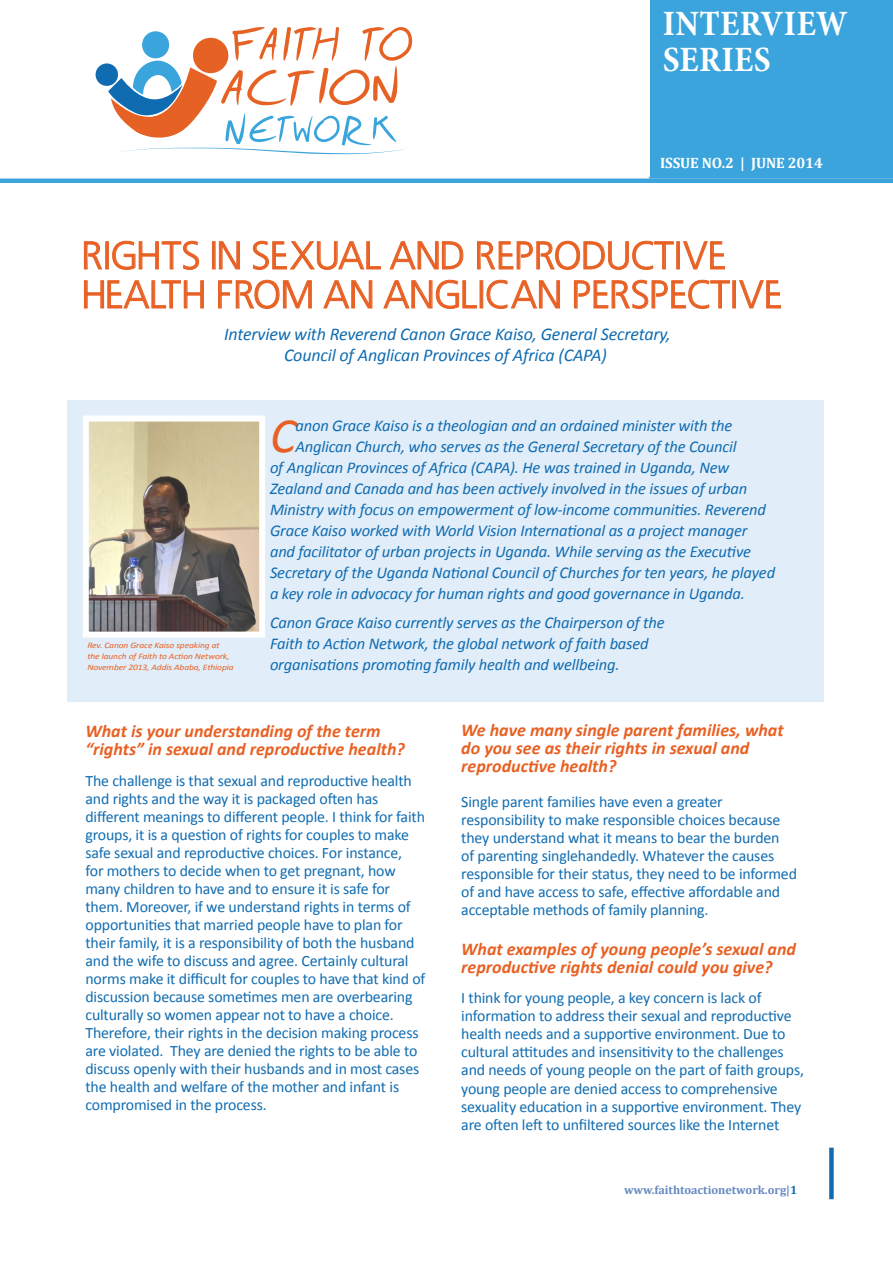
<style>
.page{position:relative;width:893px;height:1263px;background:#fff}
.page>*{position:absolute;margin:0;border:0;box-sizing:border-box;transform-origin:0 0}
.Intro_copy{font:italic 49.65px "Calibri";color:#e86124}
.Subhead__green{font:39px/39px "Bastardus Sans";color:#e86124}
.Subhead__red__copy_2{font:700 condensed 36px/36px "Minion Pro";letter-spacing:.01em;color:#fff}
.Heading_2{font:italic 700 18px/18px "Calibri";color:#e86124}
.Intro_copy-2{font:italic 18px/21px "Calibri";letter-spacing:-.01em;color:#106cb1;text-align:center}
.Body_Copy{font:italic 700 18px/18px "Calibri";color:#e86124}
.Intro_copy-3{font:italic 16.5px/21px "Calibri";letter-spacing:-.01em;color:#106cb1}
.Body_Copy-2{font:15.9px/18px "Calibri";letter-spacing:-.01em;color:#106cb1}
.t1{font:700 15px "Cambria";letter-spacing:-.01em;color:#fff}
.t2{font:700 12px "Cambria";color:#6589c2}
.Intro_copy-4{font:italic 8.4px/11.4px "Calibri";letter-spacing:-.01em;color:#e86124;scale:1.13 1}
.s1{color:#106cb1}
</style>
<div class="page">
<div style="left:829px;top:1148px;width:5px;height:51px;background:#106cb1"></div>
<div style="left:68px;top:401px;width:756px;height:301px;background:#e1edf8"></div>
<svg style="left:84px;top:241px;width:19px;height:29px"></svg>
<div style="left:105px;top:241px;width:4px;height:28px;border:1px solid #e86124"></div>
<svg style="left:112px;top:240px;width:87px;height:30px"></svg>
<div style="left:212px;top:241px;width:3px;height:28px;border:1px solid #e86124"></div>
<svg style="left:219px;top:241px;width:21px;height:29px"></svg>
<svg style="left:253px;top:240px;width:128px;height:30px"></svg>
<svg style="left:389px;top:241px;width:75px;height:29px"></svg>
<svg style="left:477px;top:240px;width:197px;height:30px"></svg>
<div style="left:676px;top:241px;width:4px;height:28px;border:1px solid #e86124"></div>
<svg style="left:683px;top:241px;width:42px;height:29px"></svg>
<svg style="left:84px;top:280px;width:120px;height:29px"></svg>
<svg style="left:218px;top:279px;width:94px;height:30px"></svg>
<svg style="left:323px;top:280px;width:50px;height:29px"></svg>
<svg style="left:383px;top:279px;width:94px;height:30px"></svg>
<svg style="left:486px;top:279px;width:74px;height:30px"></svg>
<svg style="left:574px;top:279px;width:156px;height:30px"></svg>
<div style="left:732px;top:280px;width:4px;height:28px;border:1px solid #e86124"></div>
<svg style="left:739px;top:280px;width:42px;height:29px"></svg>
<img style="left:90px;top:423px;width:168px;height:208px">
<div style="left:83px;top:416px;width:182px;height:222px;border:6px solid #fff"></div>
<hr style="left:0;top:179px;width:893px;height:4px;background:#3ba4dc">
<div style="left:649px;top:0;width:244px;height:179px;background:#3ba4dc"></div>
<div style="left:96px;top:63px;width:22px;height:23px;background:#106cb1;border-radius:50%"></div>
<svg style="left:108px;top:27px;width:304px;height:128px"></svg>
<p class="Subhead__red__copy_2" style="left:663px;top:6px;width:187px">INTERVIEW<br>SERIES</p>
<p class="t1" style="left:660px;top:152px;width:164px">ISSUE NO.2 | JUNE 2014</p>
<p class="Subhead__green" style="left:81px;top:236px;width:703px">RIGHTS IN SEXUAL AND REPRODUCTIVE<br>HEALTH FROM AN ANGLICAN PERSPECTIVE</p>
<p class="Intro_copy-2" style="left:224px;top:323px;width:448px">Interview with Reverend Canon Grace Kaiso, General Secretary,<br>Council of Anglican Provinces of Africa (CAPA)</p>
<p class="Intro_copy-4" style="left:87px;top:639px;width:131px">Rev. Canon Grace Kaiso speaking at the launch of Faith to Action Network,<br>November 2013, Addis Ababa, Ethiopia</p>
<p class="Intro_copy" style="left:270px;top:402px;width:27px">C</p>
<p class="Intro_copy-3" style="left:295px;top:414px;width:439px">anon Grace Kaiso is a theologian and an ordained minister with the</p>
<p class="Intro_copy-3" style="left:295px;top:435px;width:443px">Anglican Church, who serves as the General Secretary of the Council</p>
<p class="Intro_copy-3" style="left:270px;top:456px;width:461px">of Anglican Provinces of Africa (CAPA). He was trained in Uganda, New</p>
<p class="Intro_copy-3" style="left:270px;top:477px;width:479px">Zealand and Canada and has been actively involved in the issues of urban</p>
<p class="Intro_copy-3" style="left:270px;top:498px;width:497px">Ministry with focus on empowerment of low-income communities. Reverend</p>
<p class="Intro_copy-3" style="left:270px;top:519px;width:479px">Grace Kaiso worked with World Vision International as a project manager</p>
<p class="Intro_copy-3" style="left:270px;top:540px;width:483px">and facilitator of urban projects in Uganda. While serving as the Executive</p>
<p class="Intro_copy-3" style="left:270px;top:561px;width:507px">Secretary of the Uganda National Council of Churches for ten years, he played</p>
<p class="Intro_copy-3" style="left:270px;top:582px;width:476px">a key role in advocacy for human rights and good governance in Uganda.</p>
<p class="Intro_copy-3" style="left:270px;top:612px;width:396px">Canon Grace Kaiso currently serves as the Chairperson of the<br>Faith to Action Network, the global network of faith based organisations promoting family health and wellbeing.</p>
<p class="Heading_2" style="left:85px;top:722px;width:321px">What is your understanding of the term “rights” in sexual and reproductive health?</p>
<p class="Body_Copy-2" style="left:85px;top:772px;width:341px">The challenge is that sexual and reproductive health and rights and the way it is packaged often has different meanings to different people. I think for faith groups, it is a question of rights for couples to make safe sexual and reproductive choices. For instance,<br>for mothers to decide when to get pregnant, how many children to have and to ensure it is safe for them. Moreover, if we understand rights in terms of opportunities that married people have to plan for their family, it is a responsibility of both the husband and the wife to discuss and agree. Certainly cultural norms make it difficult for couples to have that kind of discussion because sometimes men are overbearing culturally so women appear not to have a choice.<br>Therefore, their rights in the decision making process are violated. They are denied the rights to be able to discuss openly with their husbands and in most cases the health and welfare of the mother and infant is compromised in the process.</p>
<p class="Body_Copy" style="left:461px;top:721px;width:324px">We have many single parent families, what do you see as their rights in sexual and reproductive health?</p>
<p class="Body_Copy-2" style="left:461px;top:793px;width:337px">Single parent families have even a greater responsibility to make responsible choices because they understand what it means to bear the burden<br>of parenting singlehandedly. Whatever the causes responsible for their status, they need to be informed of and have access to safe, effective affordable and acceptable methods of family planning.</p>
<p class="Heading_2" style="left:461px;top:940px;width:336px">What examples of young people’s sexual and reproductive rights denial could you give?</p>
<p class="Body_Copy-2" style="left:461px;top:989px;width:344px">I think for young people, a key concern is lack of information to address their sexual and reproductive health needs and a supportive environment. Due to cultural attitudes and insensitivity to the challenges and needs of young people on the part of faith groups, young people are denied access to comprehensive sexuality education in a supportive environment. They are often left to unfiltered sources like the Internet</p>
<p class="t2" style="left:624px;top:1182px;width:175px">www.faithtoactionetwork.org|<span class="s1">1</span></p>
</div>
